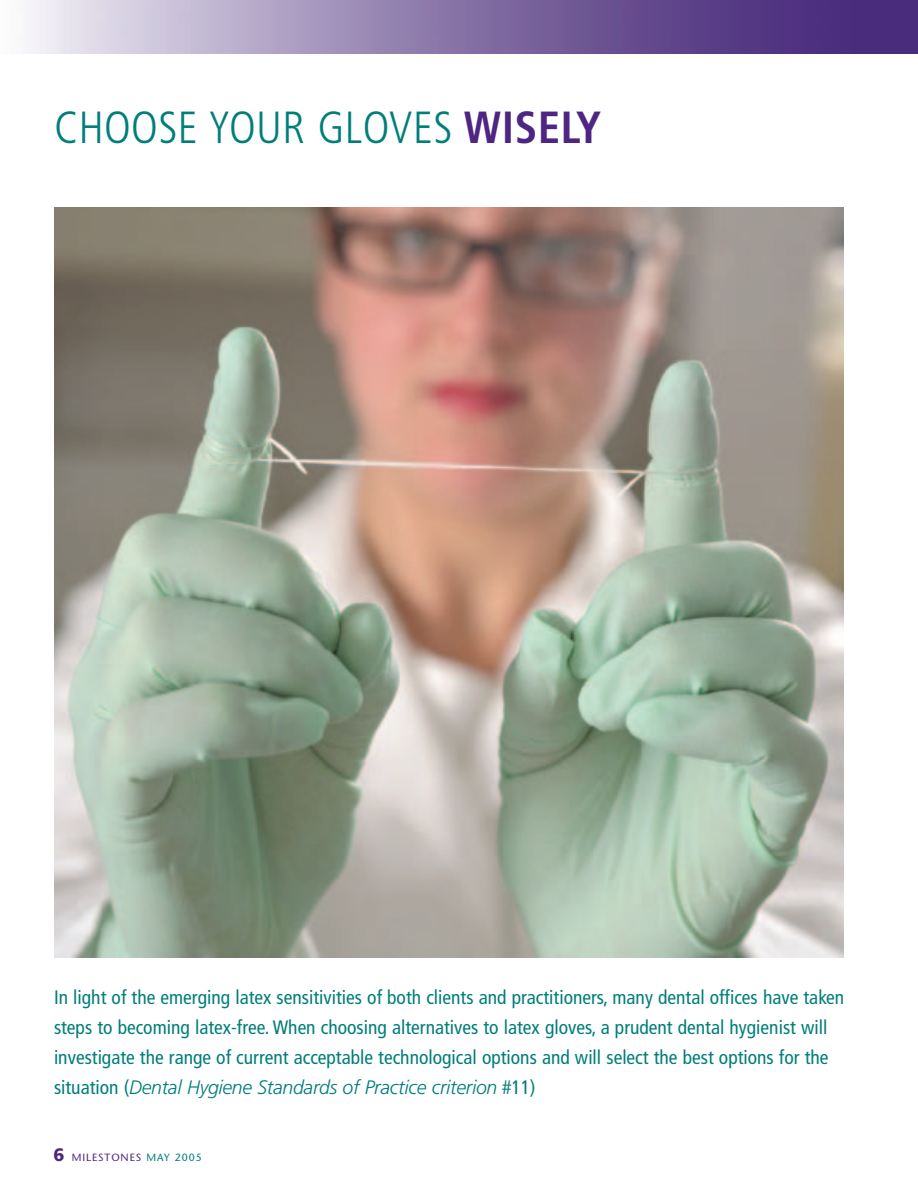
<style>
.page{position:relative;width:918px;height:1188px;background:#fff}
.page>*{position:absolute;margin:0;border:0;box-sizing:border-box;transform-origin:0 0}
.t1{font:300 condensed 45px "Frutiger";letter-spacing:.01em;color:#007e7a}
.t2{font:condensed 19.5px/30px "Frutiger";color:#007e7a}
.t3{font:500 10.5px "Stone Sans Std";letter-spacing:.085em;color:#4e2582}
.s1{font-weight:700;color:#4e2582}
.s2{font-weight:300;font-style:italic;font-stretch:normal}
.s3{font-family:"Frutiger";font-weight:900;font-size:18px}
.s4{color:#007e7a}
</style>
<div class="page">
<svg style="left:26px;top:0;width:892px;height:54px;background:#8c79ab"></svg>
<img style="left:54px;top:208px;width:789px;height:749px">
<h1 class="t1" style="left:54px;top:110px;width:549px">CHOOSE YOUR GLOVES <span class="s1">WISELY</span></h1>
<p class="t2" style="left:54px;top:983px;width:792px">In light of the emerging latex sensitivities of both clients and practitioners, many dental offices have taken steps to becoming latex-free. When choosing alternatives to latex gloves, a prudent dental hygienist will investigate the range of current acceptable technological options and will select the best options for the situation (<span class="s2">Dental Hygiene Standards of Practice criterion</span> #11)</p>
<p class="t3" style="left:54px;top:1154px;width:150px"><span class="s3">6</span> MILESTONES <span class="s4">MAY 2005</span></p>
</div>
